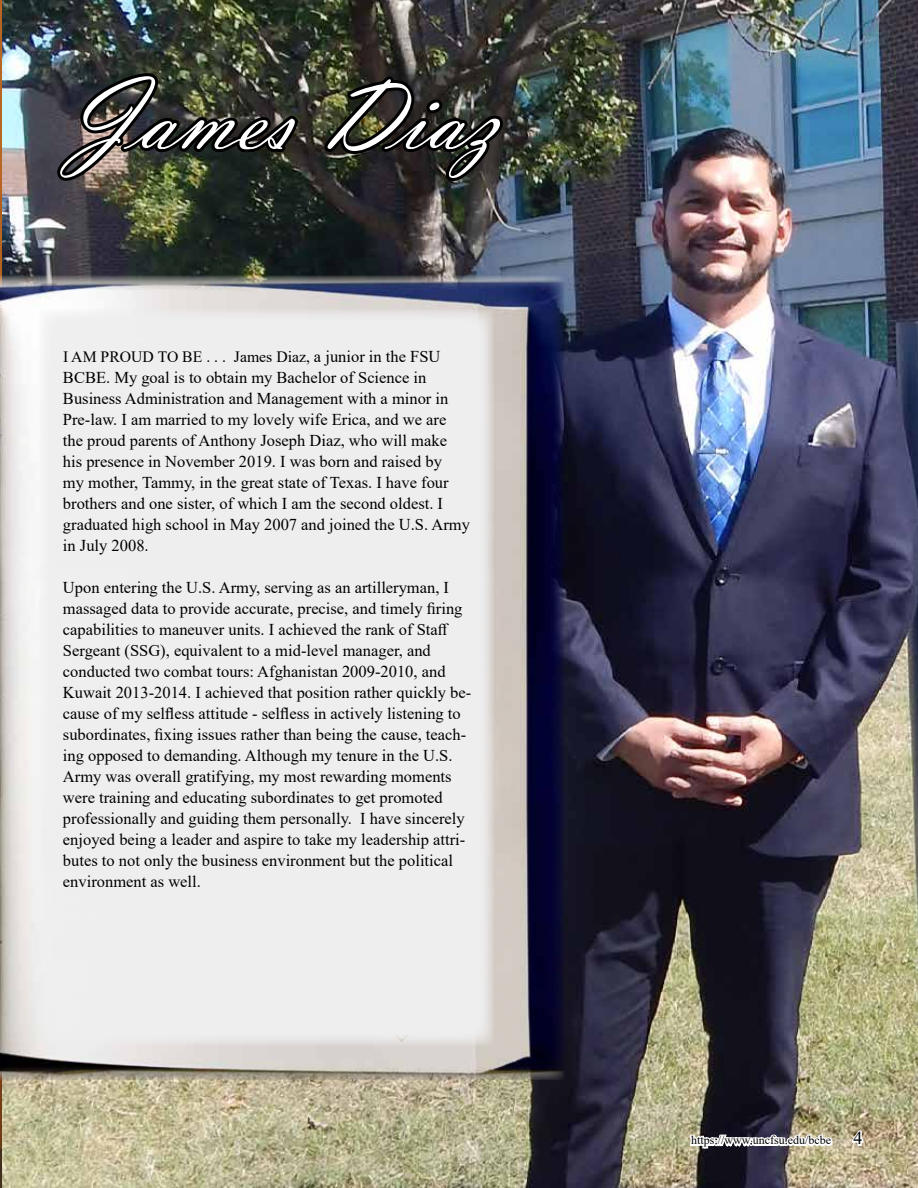
<style>
.page{position:relative;width:918px;height:1188px;background:#fff}
.page>*{position:absolute;margin:0;border:0;box-sizing:border-box;transform-origin:0 0}
.t1{font:105px "Vladimir Script";color:#fff}
.t2{font:16.5px/21px "Times New Roman";color:#000}
.t3{font:15.75px "Times New Roman";color:#000}
.t4{font:12px "Times New Roman";color:#000}
.s1{font-size:16.5px}
.s2{font-size:18px}
</style>
<div class="page">
<img style="left:2px;top:0;width:916px;height:1188px">
<img style="left:0;top:0;width:2px;height:1188px">
<img style="left:0;top:276px;width:565px;height:804px">
<div style="left:39px;top:310px;width:455px;height:736px;background:#efeff0"></div>
<img style="left:54px;top:70px;width:247px;height:116px">
<svg style="left:321px;top:73px;width:185px;height:111px;background:#272620"></svg>
<svg style="left:687px;top:1123px;width:153px;height:34px"></svg>
<svg style="left:851px;top:1125px;width:19px;height:28px"></svg>
<h1 class="t1" style="left:66px;top:54px;width:434px">James Diaz</h1>
<p class="t3" style="left:63px;top:345px;width:379px">I AM PROUD TO BE . . . James Diaz, <span class="s1">a junior in the FSU</span></p>
<p class="t2" style="left:63px;top:366px;width:408px">BCBE. My goal is to obtain my Bachelor of Science in Business Administration and Management with a minor in Pre-law. I am married to my lovely wife Erica, and we are the proud parents of Anthony Joseph Diaz, who will make his presence in November 2019. I was born and raised by<br>my mother, Tammy, in the great state of Texas. I have four brothers and one sister, of which I am the second oldest. I graduated high school in May 2007 and joined the U.S. Army in July 2008.</p>
<p class="t2" style="left:63px;top:576px;width:410px">Upon entering the U.S. Army, serving as an artilleryman, I massaged data to provide accurate, precise, and timely firing capabilities to maneuver units. I achieved the rank of Staff Sergeant (SSG), equivalent to a mid-level manager, and conducted two combat tours: Afghanistan 2009-2010, and Kuwait 2013-2014. I achieved that position rather quickly be&shy;cause of my selfless attitude - selfless in actively listening to subordinates, fixing issues rather than being the cause, teach&shy;ing opposed to demanding. Although my tenure in the U.S.<br>Army was overall gratifying, my most rewarding moments were training and educating subordinates to get promoted professionally and guiding them personally. I have sincerely enjoyed being a leader and aspire to take my leadership attri&shy;butes to not only the business environment but the political environment as well.</p>
<p class="t4" style="left:691px;top:1132px;width:173px">https://www.uncfsu.edu/bcbe <span class="s2">4</span></p>
</div>
